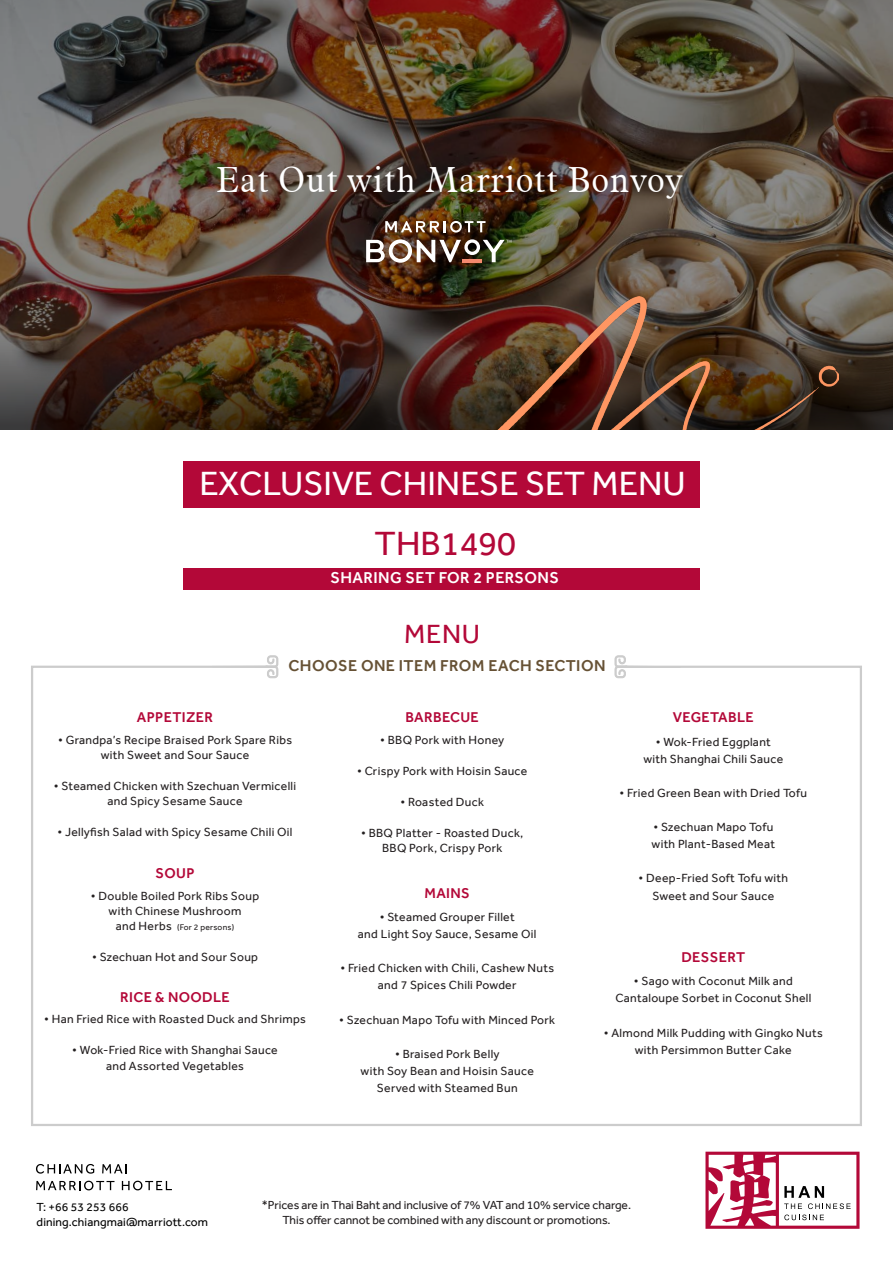
<style>
.page{position:relative;width:893px;height:1263px;background:#fff}
.page>*{position:absolute;margin:0;border:0;box-sizing:border-box;transform-origin:0 0}
.t1{font:300 35.55px "Aldine 721 BT";letter-spacing:.01em;color:#fff}
.t2{font:34.5px "Effra";color:#fff}
.t3{font:34.5px "Effra";color:#b30838}
.t4{font:27px "Effra";color:#b30838}
.t5{font:500 16.2px "Effra";letter-spacing:.025em;color:#665134}
.t6{font:500 16.2px "Effra";letter-spacing:.025em;color:#fff}
.t7{font:500 14.55px "Effra";letter-spacing:.025em;color:#b30838}
.t8{font:12.15px/17.1px "Effra";letter-spacing:.025em;color:#231f20;text-align:center}
.t9{font:12px/15px "Effra";color:#231f20;text-align:center}
.t10{font:12px/15px "Effra";letter-spacing:.01em;color:#000}
.t11{font:8.55px "Effra";letter-spacing:.025em;color:#231f20}
.s1{font-size:12.15px}
</style>
<div class="page">
<img style="left:0;top:0;width:893px;height:298px">
<img style="left:0;top:298px;width:893px;height:132px">
<img style="left:408px;top:296px;width:431px;height:134px">
<svg style="left:705px;top:1152px;width:154px;height:77px"></svg>
<div style="left:184px;top:461px;width:516px;height:46px;background:#b30838"></div>
<div style="left:184px;top:568px;width:516px;height:21px;background:#b30838"></div>
<svg style="left:267px;top:655px;width:12px;height:9px"></svg>
<svg style="left:614px;top:655px;width:12px;height:9px"></svg>
<svg style="left:31px;top:664px;width:831px;height:462px"></svg>
<svg style="left:36px;top:1164px;width:58px;height:9px"></svg>
<svg style="left:102px;top:1164px;width:25px;height:9px"></svg>
<svg style="left:36px;top:1181px;width:78px;height:9px"></svg>
<svg style="left:122px;top:1181px;width:50px;height:9px"></svg>
<svg style="left:385px;top:221px;width:100px;height:12px"></svg>
<img style="left:366px;top:239px;width:145px;height:24px">
<h1 class="t1" style="left:216px;top:158px;width:468px">Eat Out with Marriott Bonvoy</h1>
<h2 class="t2" style="left:200px;top:464px;width:488px">EXCLUSIVE CHINESE SET MENU</h2>
<h2 class="t3" style="left:375px;top:524px;width:143px">THB1490</h2>
<h3 class="t6" style="left:330px;top:568px;width:230px">SHARING SET FOR 2 PERSONS</h3>
<h3 class="t4" style="left:404px;top:618px;width:77px">MENU</h3>
<h3 class="t5" style="left:289px;top:656px;width:319px">CHOOSE ONE ITEM FROM EACH SECTION</h3>
<p class="t7" style="left:137px;top:709px;width:78px">APPETIZER</p>
<p class="t8" style="left:58px;top:732px;width:236px;line-height:15.1px">• Grandpa’s Recipe Braised Pork Spare Ribs with Sweet and Sour Sauce</p>
<p class="t8" style="left:54px;top:778px;width:244px;line-height:15.1px">• Steamed Chicken with Szechuan Vermicelli and Spicy Sesame Sauce</p>
<p class="t8" style="left:58px;top:824px;width:237px">• Jellyfish Salad with Spicy Sesame Chili Oil</p>
<p class="t7" style="left:156px;top:864px;width:41px">SOUP</p>
<p class="t8" style="left:91px;top:888px;width:170px;line-height:15.1px">• Double Boiled Pork Ribs Soup with Chinese Mushroom</p>
<p class="t11" style="left:116px;top:922px;width:120px"><span class="s1">and Herbs</span> (For 2 persons)</p>
<p class="t8" style="left:92px;top:948px;width:168px">• Szechuan Hot and Sour Soup</p>
<p class="t7" style="left:120px;top:988px;width:111px">RICE &amp; NOODLE</p>
<p class="t8" style="left:44px;top:1011px;width:263px">• Han Fried Rice with Roasted Duck and Shrimps</p>
<p class="t8" style="left:72px;top:1042px;width:207px;line-height:15.1px">• Wok-Fried Rice with Shanghai Sauce and Assorted Vegetables</p>
<p class="t7" style="left:406px;top:709px;width:75px">BARBECUE</p>
<p class="t8" style="left:380px;top:731px;width:126px">• BBQ Pork with Honey</p>
<p class="t8" style="left:357px;top:762px;width:172px">• Crispy Pork with Hoisin Sauce</p>
<p class="t8" style="left:400px;top:793px;width:85px">• Roasted Duck</p>
<p class="t8" style="left:361px;top:825px;width:164px;line-height:15.1px">• BBQ Platter - Roasted Duck,<br>BBQ Pork, Crispy Pork</p>
<p class="t7" style="left:424px;top:884px;width:47px">MAINS</p>
<p class="t8" style="left:358px;top:908px;width:180px">• Steamed Grouper Fillet<br>and Light Soy Sauce, Sesame Oil</p>
<p class="t8" style="left:340px;top:959px;width:215px">• Fried Chicken with Chili, Cashew Nuts and 7 Spices Chili Powder</p>
<p class="t8" style="left:339px;top:1011px;width:217px">• Szechuan Mapo Tofu with Minced Pork</p>
<p class="t8" style="left:361px;top:1045px;width:175px">• Braised Pork Belly<br>with Soy Bean and Hoisin Sauce<br>Served with Steamed Bun</p>
<p class="t7" style="left:673px;top:709px;width:82px">VEGETABLE</p>
<p class="t8" style="left:643px;top:733px;width:141px">• Wok-Fried Eggplant with Shanghai Chili Sauce</p>
<p class="t8" style="left:620px;top:784px;width:189px">• Fried Green Bean with Dried Tofu</p>
<p class="t8" style="left:652px;top:818px;width:125px;text-align:left">• Szechuan Mapo Tofu with Plant-Based Meat</p>
<p class="t8" style="left:638px;top:870px;width:151px">• Deep-Fried Soft Tofu with<br>Sweet and Sour Sauce</p>
<p class="t7" style="left:681px;top:948px;width:65px">DESSERT</p>
<p class="t8" style="left:615px;top:972px;width:197px">• Sago with Coconut Milk and<br>Cantaloupe Sorbet in Coconut Shell</p>
<p class="t8" style="left:604px;top:1024px;width:220px">• Almond Milk Pudding with Gingko Nuts with Persimmon Butter Cake</p>
<p class="t10" style="left:37px;top:1199px;width:173px">T: +66 53 253 666 dining.chiangmai@marriott.com</p>
<p class="t9" style="left:262px;top:1197px;width:371px">*Prices are in Thai Baht and inclusive of 7% VAT and 10% service charge.<br>This offer cannot be combined with any discount or promotions.</p>
</div>
